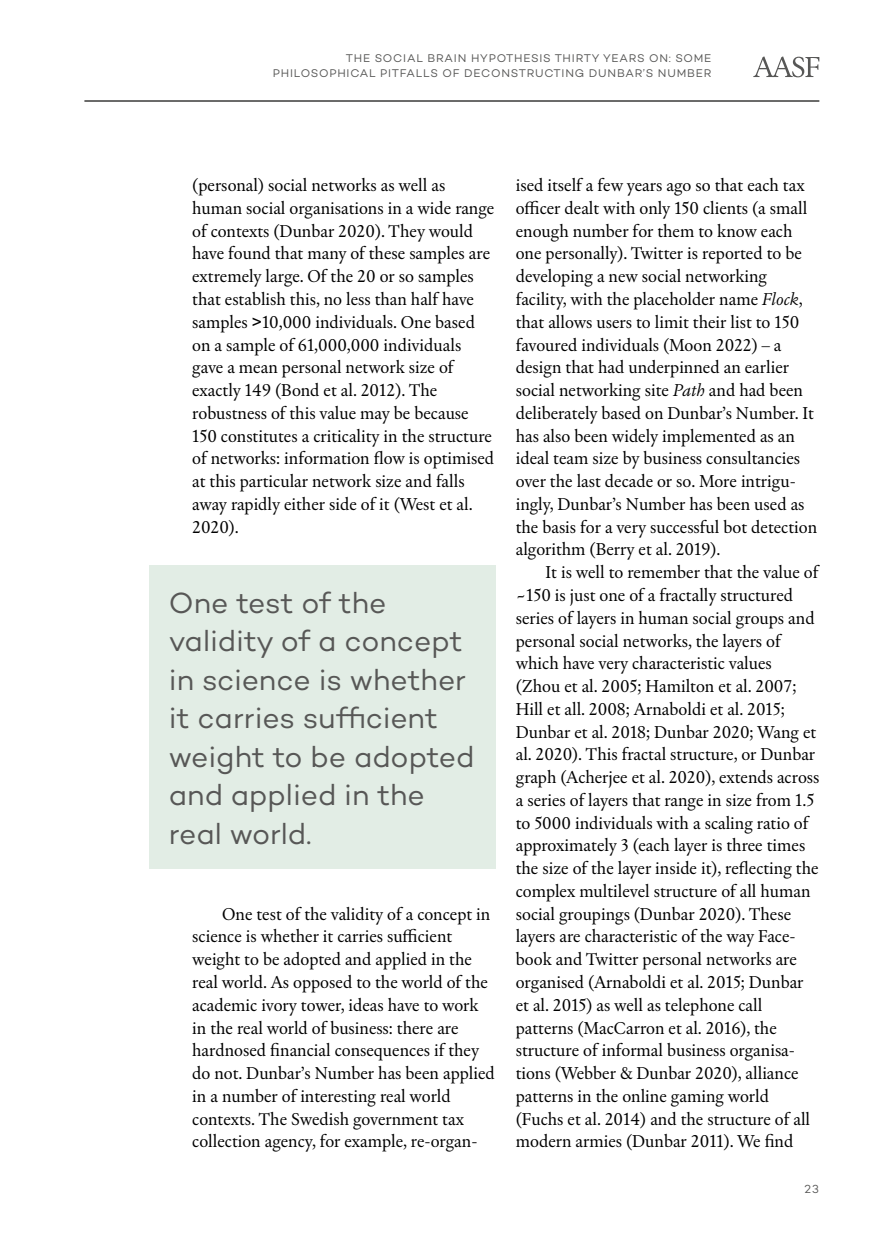
<style>
.page{position:relative;width:874px;height:1241px;background:#fff}
.page>*{position:absolute;margin:0;border:0;box-sizing:border-box;transform-origin:0 0}
.t1{font:29.75px/38.5px "Campton";letter-spacing:-.005em;color:#575756}
.t2{font:17.5px/22.8px "Chassi S";color:#000}
.t3{font:11.9px "Campton";color:#575756}
.t4{font:11.38px/15.8px "Campton";letter-spacing:.07em;color:#575756;text-align:right}
.s1{font-family:"Arial"}
.s2{font-style:italic}
</style>
<div class="page">
<hr style="left:84px;top:100px;width:735px;height:2px;background:#575756">
<svg style="left:753px;top:56px;width:66px;height:21px"></svg>
<div style="left:149px;top:565px;width:346px;height:303px;background:#e2ede5"></div>
<p class="t4" style="left:273px;top:50px;width:440px">THE SOCIAL BRAIN HYPOTHESIS THIRTY YEARS ON: SOME<br>PHILOSOPHICAL PITFALLS OF DECONSTRUCTING DUNBAR’S NUMBER</p>
<p class="t2" style="left:192px;top:174px;width:303px">(personal) social networks as well as human social organisations in a wide range of contexts (Dunbar 2020). They would have found that many of these samples are extremely large. Of the 20 or so samples that establish this, no less than half have samples <span class="s1">&gt;</span>10,000 individuals. One based on a sample of 61,000,000 individuals gave a mean personal network size of exactly 149 (Bond et al. 2012). The robustness of this value may be because 150 constitutes a criticality in the structure of networks: information flow is optimised at this particular network size and falls away rapidly either side of it (West et al.<br>2020).</p>
<h1 class="t1" style="left:169px;top:582px;width:307px">One test of the validity of a concept in science is whether it carries sufficient weight to be adopted and applied in the real world.</h1>
<p class="t2" style="left:192px;top:902px;width:304px;text-indent:30px">One test of the validity of a concept in science is whether it carries sufficient weight to be adopted and applied in the real world. As opposed to the world of the academic ivory tower, ideas have to work in the real world of business: there are hardnosed financial consequences if they do not. Dunbar’s Number has been applied in a number of interesting real world contexts. The Swedish government tax collection agency, for example, re-organ-</p>
<p class="t2" style="left:515px;top:174px;width:303px">ised itself a few years ago so that each tax officer dealt with only 150 clients (a small enough number for them to know each one personally). Twitter is reported to be developing a new social networking facility, with the placeholder name <span class="s2">Flock</span>, that allows users to limit their list to 150 favoured individuals (Moon 2022) – a design that had underpinned an earlier social networking site <span class="s2">Path</span> and had been deliberately based on Dunbar’s Number. It has also been widely implemented as an ideal team size by business consultancies over the last decade or so. More intrigu&shy;ingly, Dunbar’s Number has been used as the basis for a very successful bot detection algorithm (Berry et al. 2019).</p>
<p class="t2" style="left:515px;top:561px;width:305px;text-indent:30px">It is well to remember that the value of ~150 is just one of a fractally structured series of layers in human social groups and personal social networks, the layers of which have very characteristic values (Zhou et al. 2005; Hamilton et al. 2007; Hill et all. 2008; Arnaboldi et al. 2015; Dunbar et al. 2018; Dunbar 2020; Wang et al. 2020). This fractal structure, or Dunbar graph (Acherjee et al. 2020), extends across a series of layers that range in size from 1.5 to 5000 individuals with a scaling ratio of approximately 3 (each layer is three times the size of the layer inside it), reflecting the complex multilevel structure of all human social groupings (Dunbar 2020). These layers are characteristic of the way Face&shy;book and Twitter personal networks are organised (Arnaboldi et al. 2015; Dunbar et al. 2015) as well as telephone call patterns (MacCarron et al. 2016), the structure of informal business organisa&shy;tions (Webber &amp; Dunbar 2020), alliance patterns in the online gaming world (Fuchs et al. 2014) and the structure of all modern armies (Dunbar 2011). We find</p>
<p class="t3" style="left:804px;top:1181px;width:16px">23</p>
</div>
